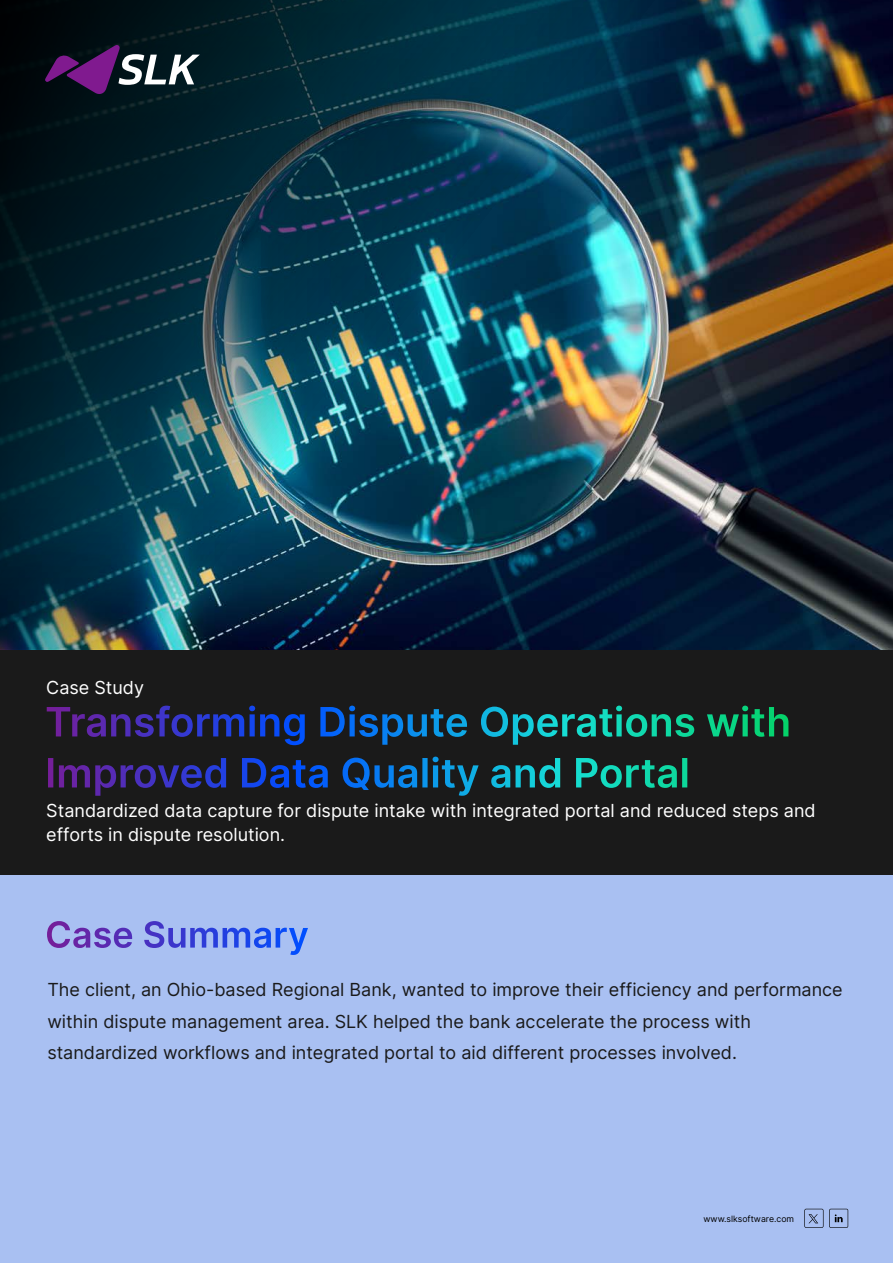
<style>
.page{position:relative;width:893px;height:1263px;background:#fff}
.page>*{position:absolute;margin:0;border:0;box-sizing:border-box;transform-origin:0 0}
.t1{font:18px/31.5px "Inter";color:#1a1a1a}
.t2{font:18px/24px "Inter";color:#fff}
.t3{font:8.7px "Inter";color:#000}
</style>
<div class="page">
<div style="left:0;top:869px;width:893px;height:394px;background:#a9c0f2"></div>
<svg style="left:47px;top:921px;width:240px;height:27px"></svg>
<div style="left:0;top:631px;width:893px;height:244px;background:#1a1a1a"></div>
<svg style="left:47px;top:706px;width:741px;height:31px"></svg>
<img style="left:664px;top:0;width:229px;height:650px">
<img style="left:0;top:0;width:664px;height:650px">
<svg style="left:45px;top:45px;width:155px;height:50px;background:#3d3450"></svg>
<svg style="left:804px;top:1209px;width:19px;height:19px"></svg>
<svg style="left:829px;top:1209px;width:19px;height:19px"></svg>
<p class="t2" style="left:46px;top:675px;width:99px">Case Study</p>
<p class="t2" style="left:46px;top:798px;width:771px">Standardized data capture for dispute intake with integrated portal and reduced steps and efforts in dispute resolution.</p>
<p class="t1" style="left:47px;top:973px;width:797px">The client, an Ohio-based Regional Bank, wanted to improve their efficiency and performance within dispute management area. SLK helped the bank accelerate the process with standardized workflows and integrated portal to aid different processes involved.</p>
<p class="t3" style="left:703px;top:1212px;width:92px">www.slksoftware.com</p>
</div>
